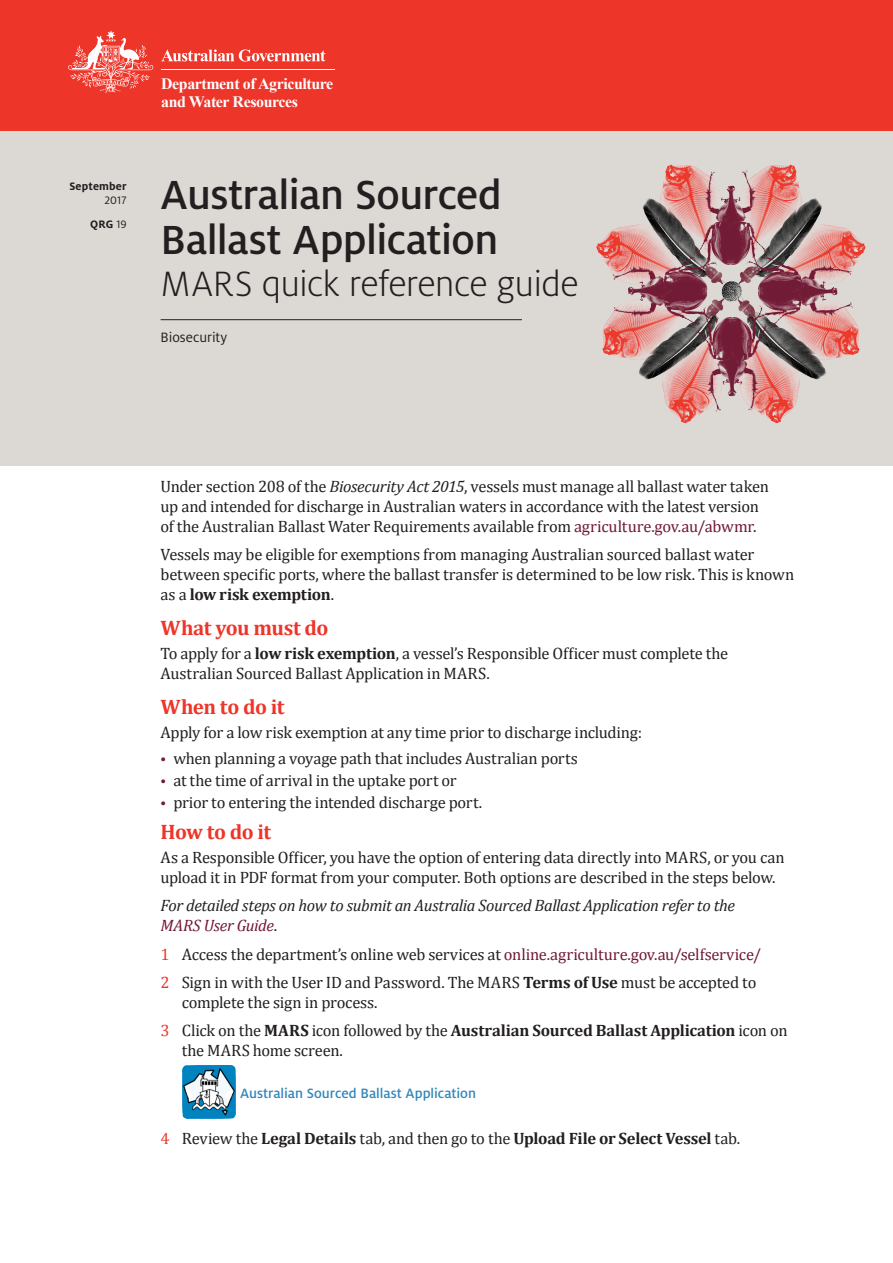
<style>
.page{position:relative;width:893px;height:1263px;background:#fff}
.page>*{position:absolute;margin:0;border:0;box-sizing:border-box;transform-origin:0 0}
.Cover_Heading_1{font:500 45px/45px "Milo Pro";letter-spacing:-.015em;color:#231f20}
.Cover_Heading_2{font:300 39px "Milo Pro";letter-spacing:-.02em;color:#231f20}
.Sub_Heading_1{font:700 21px "Cambria";letter-spacing:-.03em;color:#ee3529}
.Body_copy{font:16.5px/19.8px "Cambria";letter-spacing:-.015em;color:#231f20}
.Body_copy-2{font:italic 16.5px/19.8px "Cambria";letter-spacing:-.025em;color:#231f20}
.t1{font:700 16.5px "Cambria";letter-spacing:-.015em;color:#231f20}
.t2{font:700 15.9px/18px "Times New Roman";letter-spacing:-.025em;color:#fff}
.Body_copy-3{font:500 15px "Milo Pro";color:#3287ba}
.Strategic_Focus_Area{font:15px "Milo Pro";letter-spacing:-.005em;color:#231f20}
.Date{font:700 12px "Milo Pro";letter-spacing:.01em;color:#231f20}
.Date-2{font:12px "Milo Pro";color:#231f20}
.s1{font-weight:400}
.s2{font-style:italic}
.s3{color:#721935}
.s4{font-weight:700}
.s5{font-size:12.75px;color:#721935}
.s6{font-style:normal}
.s7{color:#ee3529}
.s8{font-weight:400;color:#ee3529}
</style>
<div class="page">
<div style="left:0;top:130px;width:893px;height:336px;background:#dcd9d5"></div>
<div style="left:0;top:0;width:893px;height:130px;background:#ee3529"></div>
<svg style="left:161px;top:49px;width:164px;height:13px"></svg>
<hr style="left:161px;top:69px;width:174px;height:1px;background:#fff">
<svg style="left:68px;top:30px;width:85px;height:63px"></svg>
<hr style="left:161px;top:319px;width:361px;height:1px;background:#231f20">
<img style="left:596px;top:164px;width:270px;height:260px">
<img style="left:182px;top:1066px;width:53px;height:52px">
<p class="Date" style="left:69px;top:179px;width:59px">September</p>
<p class="Date-2" style="left:104px;top:194px;width:24px">2017</p>
<p class="Date" style="left:90px;top:217px;width:38px">QRG <span class="s1">19</span></p>
<p class="t2" style="left:161px;top:74px;width:174px">Department of Agriculture and Water Resources</p>
<p class="Cover_Heading_1" style="left:161px;top:172px;width:343px">Australian Sourced<br>Ballast Application</p>
<p class="Cover_Heading_2" style="left:161px;top:262px;width:419px">MARS quick reference guide</p>
<p class="Strategic_Focus_Area" style="left:161px;top:329px;width:68px">Biosecurity</p>
<p class="Body_copy" style="left:161px;top:477px;width:610px">Under section 208 of the <span class="s2">Biosecurity Act 2015</span>, vessels must manage all ballast water taken up and intended for discharge in Australian waters in accordance with the latest version of the Australian Ballast Water Requirements available from <span class="s3">agriculture.gov.au/abwmr</span>.</p>
<p class="Body_copy" style="left:161px;top:545px;width:635px">Vessels may be eligible for exemptions from managing Australian sourced ballast water between specific ports, where the ballast transfer is determined to be low risk. This is known as a <span class="s4">low risk exemption</span>.</p>
<p class="Sub_Heading_1" style="left:161px;top:613px;width:169px">What you must do</p>
<p class="Body_copy" style="left:161px;top:643px;width:569px">To apply for a <span class="s4">low risk exemption</span>, a vessel’s Responsible Officer must complete the<br>Australian Sourced Ballast Application in MARS.</p>
<p class="Sub_Heading_1" style="left:161px;top:692px;width:125px">When to do it</p>
<p class="Body_copy" style="left:161px;top:723px;width:483px">Apply for a low risk exemption at any time prior to discharge including:</p>
<p class="Body_copy" style="left:161px;top:749px;width:419px"><span class="s5">•</span> when planning a voyage path that includes Australian ports</p>
<p class="Body_copy" style="left:161px;top:771px;width:298px"><span class="s5">•</span> at the time of arrival in the uptake port or</p>
<p class="Body_copy" style="left:161px;top:793px;width:323px"><span class="s5">•</span> prior to entering the intended discharge port.</p>
<p class="Sub_Heading_1" style="left:161px;top:817px;width:112px">How to do it</p>
<p class="Body_copy" style="left:161px;top:848px;width:625px">As a Responsible Officer, you have the option of entering data directly into MARS, or you can upload it in PDF format from your computer. Both options are described in the steps below.</p>
<p class="Body_copy-2" style="left:161px;top:895px;width:576px">For detailed steps on how to submit an Australia Sourced Ballast Application refer to the<br><span class="s3">MARS User Guide</span><span class="s6">.</span></p>
<p class="Body_copy" style="left:161px;top:944px;width:602px"><span class="s7">1</span> Access the department’s online web services at <span class="s3">online.agriculture.gov.au/selfservice/</span></p>
<p class="Body_copy" style="left:182px;top:972px;width:576px;text-indent:-21px"><span class="s7">2</span> Sign in with the User ID and Password. The MARS <span class="s4">Terms of Use</span> must be accepted to complete the sign in process.</p>
<p class="Body_copy" style="left:182px;top:1020px;width:607px;text-indent:-21px"><span class="s7">3</span> Click on the <span class="s4">MARS</span> icon followed by the <span class="s4">Australian Sourced Ballast Application</span> icon on the MARS home screen.</p>
<p class="Body_copy-3" style="left:240px;top:1085px;width:237px">Australian Sourced Ballast Application</p>
<p class="t1" style="left:161px;top:1126px;width:581px"><span class="s8">4</span> <span class="s1">Review the</span> Legal Details <span class="s1">tab, and then go to the</span> Upload File or Select Vessel <span class="s1">tab.</span></p>
</div>
